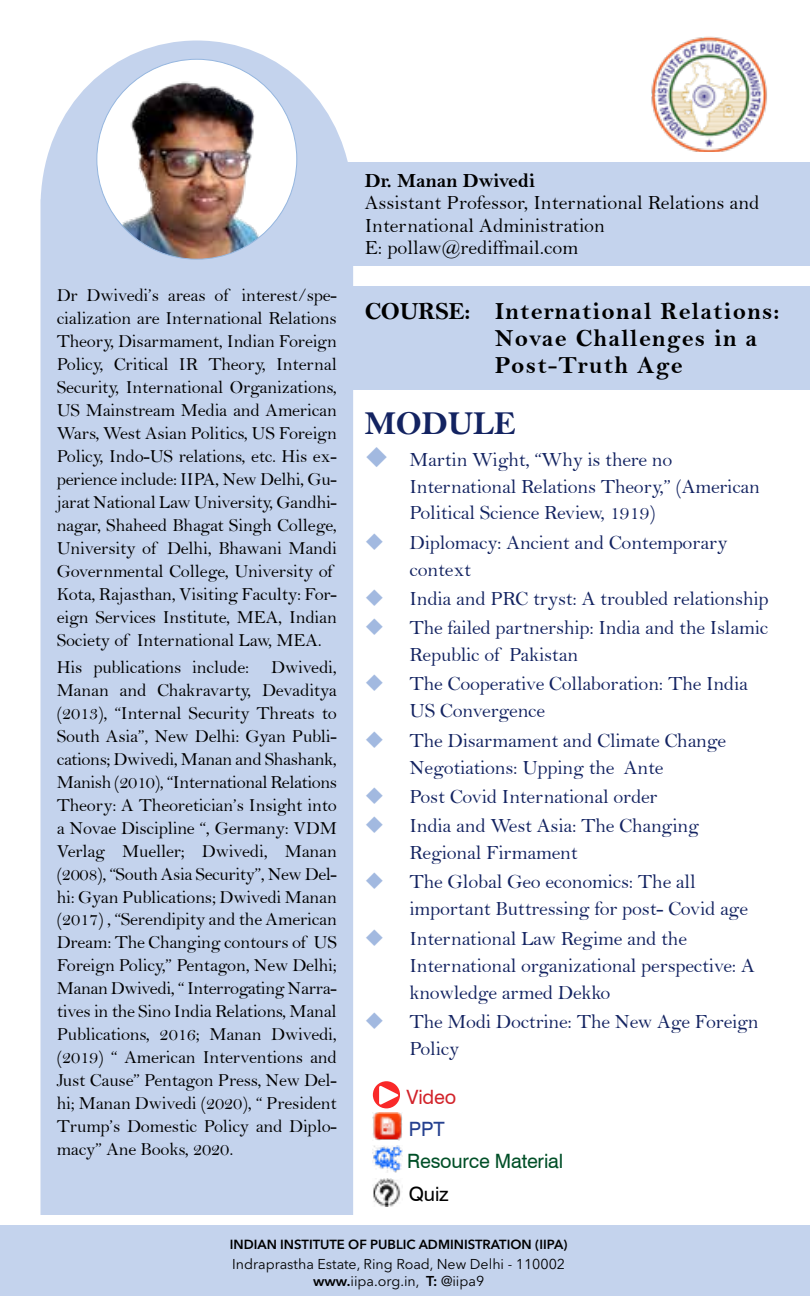
<style>
.page{position:relative;width:810px;height:1296px;background:#fff}
.page>*{position:absolute;margin:0;border:0;box-sizing:border-box;transform-origin:0 0}
.t1{font:33.75px "Bell MT Bold";letter-spacing:-.01em;color:#132361}
.t2{font:24.75px/27px "Bell MT Bold";letter-spacing:.05em;color:#000}
.t3{font:20.25px/29.2px "Bell";letter-spacing:-.01em;color:#132361}
.t4{font:20.25px/22.5px "Bell";color:#000}
.t5{font:20.25px "Bell MT Bold";color:#000}
.t6{font:19.8px "Swiss 721 BT";letter-spacing:-.01em;color:#004f27}
.t7{font:19.8px "Swiss 721 BT";letter-spacing:-.01em;color:#d2232a}
.t8{font:19.8px "Swiss 721 BT";color:#000}
.t9{font:19.8px "Swiss 721 BT";color:#25408f}
.t10{font:18.45px/22.9px "Bell";letter-spacing:-.01em;color:#000}
.t11{font:14.17px/17.1px "Avenir Next LT Pro";color:#000;text-align:center}
.t12{font:600 13.05px "Avenir Next LT Pro";color:#000}
.s1{font-weight:600}
</style>
<div class="page">
<div style="left:0;top:1225px;width:810px;height:71px;background:#c4d3ed"></div>
<div style="left:40px;top:40px;width:313px;height:1175px;background:#c4d3ed"></div>
<div style="left:97px;top:59px;width:200px;height:200px;background:#fff;border-radius:50%"></div>
<img style="left:122px;top:59px;width:150px;height:200px">
<div style="left:347px;top:162px;width:463px;height:104px;background:#c4d3ed"></div>
<img style="left:651px;top:36px;width:116px;height:116px">
<div style="left:347px;top:286px;width:463px;height:103px;background:#c4d3ed"></div>
<div style="left:373px;top:1081px;width:27px;height:27px;background:#f92929;border-radius:50%"></div>
<svg style="left:379px;top:1085px;width:20px;height:20px"></svg>
<img style="left:373px;top:1113px;width:29px;height:27px">
<img style="left:373px;top:1179px;width:28px;height:27px">
<img style="left:373px;top:1145px;width:29px;height:28px">
<p class="t10" style="left:57px;top:284px;width:282px">Dr Dwivedi’s areas of interest/spe&shy;cialization are International Relations Theory, Disarmament, Indian Foreign Policy, Critical IR Theory, Internal Security, International Organizations, US Mainstream Media and American Wars, West Asian Politics, US Foreign Policy, Indo-US relations, etc. His ex&shy;perience include: IIPA, New Delhi, Gu&shy;jarat National Law University, Gandhi&shy;nagar, Shaheed Bhagat Singh College, University of Delhi, Bhawani Mandi Governmental College, University of Kota, Rajasthan, Visiting Faculty: For&shy;eign Services Institute, MEA, Indian Society of International Law, MEA.</p>
<p class="t10" style="left:57px;top:656px;width:282px;text-align:justify">His publications include: Dwivedi, Manan and Chakravarty, Devaditya (2013), “Internal Security Threats to South Asia”, New Delhi: Gyan Publi&shy;cations; Dwivedi, Manan and Shashank, Manish (2010), “International Relations Theory: A Theoretician’s Insight into a Novae Discipline “, Germany: VDM Verlag Mueller; Dwivedi, Manan (2008), “South Asia Security”, New Del&shy;hi: Gyan Publications; Dwivedi Manan (2017) , “Serendipity and the American Dream: The Changing contours of US Foreign Policy,” Pentagon, New Delhi; Manan Dwivedi, “ Interrogating Narra&shy;tives in the Sino India Relations, Manal Publications, 2016; Manan Dwivedi, (2019) “ American Interventions and Just Cause” Pentagon Press, New Del&shy;hi; Manan Dwivedi (2020), “ President Trump’s Domestic Policy and Diplo&shy;macy” Ane Books, 2020.</p>
<p class="t5" style="left:365px;top:168px;width:172px">Dr. Manan Dwivedi</p>
<p class="t4" style="left:365px;top:191px;width:396px">Assistant Professor, International Relations and<br>International Administration<br>E: pollaw@rediffmail.com</p>
<h2 class="t2" style="left:495px;top:297px;width:286px;text-indent:-130px">COURSE: International Relations:<br>Novae Challenges in a<br>Post-Truth Age</h2>
<h1 class="t1" style="left:364px;top:403px;width:153px">MODULE</h1>
<p class="t3" style="left:410px;top:445px;width:352px;line-height:27px">Martin Wight, “Why is there no<br>International Relations Theory,” (American<br>Political Science Review, 1919)</p>
<p class="t3" style="left:410px;top:529px;width:320px;line-height:27px">Diplomacy: Ancient and Contemporary context</p>
<p class="t3" style="left:410px;top:584px;width:361px">India and PRC tryst: A troubled relationship<br>The failed partnership: India and the Islamic</p>
<p class="t3" style="left:409px;top:640px;width:340px">Republic of Pakistan<br>The Cooperative Collaboration: The India</p>
<p class="t3" style="left:409px;top:696px;width:318px">US Convergence<br>The Disarmament and Climate Change</p>
<p class="t3" style="left:409px;top:753px;width:291px">Negotiations: Upping the Ante<br>Post Covid International order<br>India and West Asia: The Changing</p>
<p class="t3" style="left:409px;top:838px;width:288px">Regional Firmament<br>The Global Geo economics: The all</p>
<p class="t3" style="left:409px;top:894px;width:340px">important Buttressing for post- Covid age<br>International Law Regime and the</p>
<p class="t3" style="left:409px;top:952px;width:347px;line-height:27px">International organizational perspective: A knowledge armed Dekko</p>
<p class="t3" style="left:409px;top:1008px;width:351px;line-height:27px">The Modi Doctrine: The New Age Foreign<br>Policy</p>
<p class="t7" style="left:407px;top:1085px;width:51px">Video</p>
<p class="t9" style="left:409px;top:1117px;width:37px">PPT</p>
<p class="t6" style="left:407px;top:1149px;width:158px">Resource Material</p>
<p class="t8" style="left:409px;top:1182px;width:41px">Quiz</p>
<p class="t12" style="left:230px;top:1237px;width:339px">INDIAN INSTITUTE OF PUBLIC ADMINISTRATION (IIPA)</p>
<p class="t11" style="left:232px;top:1255px;width:334px">Indraprastha Estate, Ring Road, New Delhi - 110002 <span class="s1">www.</span>iipa.org.in, <span class="s1">T:</span> @iipa9</p>
</div>
